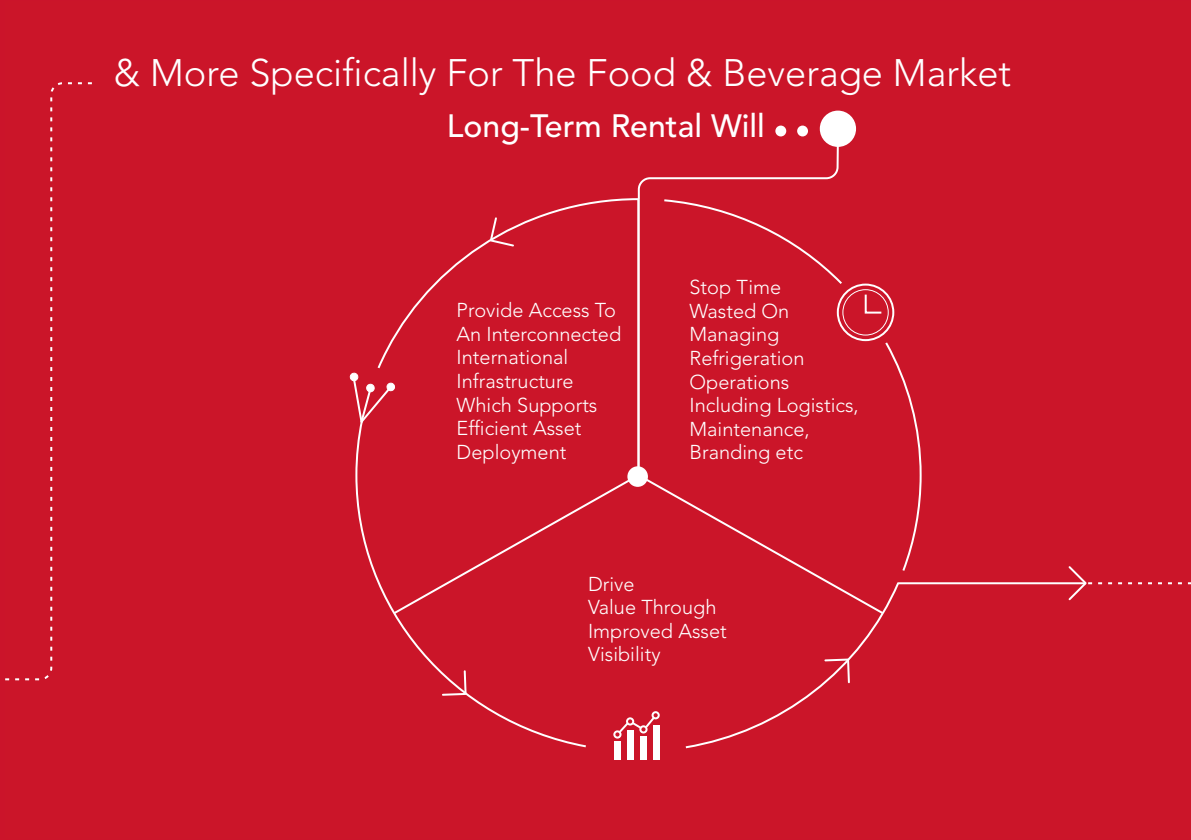
<style>
.page{position:relative;width:1191px;height:840px;background:#fff}
.page>*{position:absolute;margin:0;border:0;box-sizing:border-box;transform-origin:0 0}
.t1{font:300 38px "Avenir LT Std";color:#fff}
.t2{font:500 32px "Avenir LT Std";color:#fff}
.t3{font:300 20px/23.6px "Avenir LT Std";color:#fff}
</style>
<div class="page">
<div style="left:5px;top:1px;width:1186px;height:837px;background:#cb1529"></div>
<hr style="left:898px;top:582px;width:187px;height:2px;background:#fff">
<svg style="left:1066px;top:566px;width:125px;height:35px"></svg>
<svg style="left:3px;top:81px;width:89px;height:600px"></svg>
<svg style="left:377px;top:198px;width:545px;height:374px"></svg>
<svg style="left:637px;top:126px;width:203px;height:75px"></svg>
<div style="left:775px;top:125px;width:11px;height:11px;background:#fff;border-radius:50%"></div>
<div style="left:797px;top:125px;width:11px;height:11px;background:#fff;border-radius:50%"></div>
<div style="left:819px;top:110px;width:37px;height:37px;background:#fff;border-radius:50%"></div>
<svg style="left:355px;top:417px;width:233px;height:331px"></svg>
<svg style="left:685px;top:579px;width:216px;height:170px"></svg>
<svg style="left:353px;top:377px;width:39px;height:49px"></svg>
<div style="left:386px;top:382px;width:9px;height:9px;background:#fff;border-radius:3px"></div>
<div style="left:386px;top:382px;width:9px;height:9px;border:1px solid #fff;border-radius:3px"></div>
<div style="left:350px;top:372px;width:8px;height:9px;background:#fff;border-radius:3px"></div>
<div style="left:350px;top:372px;width:8px;height:9px;border:1px solid #fff;border-radius:3px"></div>
<div style="left:366px;top:383px;width:8px;height:9px;background:#fff;border-radius:3px"></div>
<div style="left:366px;top:383px;width:9px;height:9px;border:1px solid #fff;border-radius:3px"></div>
<div style="left:613px;top:730px;width:8px;height:8px;border:2px solid #fff;border-radius:50%"></div>
<div style="left:651px;top:710px;width:9px;height:9px;border:2px solid #fff;border-radius:50%"></div>
<svg style="left:616px;top:714px;width:40px;height:21px"></svg>
<div style="left:614px;top:740px;width:6px;height:19px;background:#fff"></div>
<div style="left:627px;top:730px;width:6px;height:29px;background:#fff"></div>
<div style="left:640px;top:736px;width:6px;height:23px;background:#fff"></div>
<div style="left:653px;top:724px;width:6px;height:35px;background:#fff"></div>
<svg style="left:863px;top:292px;width:20px;height:22px"></svg>
<div style="left:837px;top:283px;width:57px;height:58px;border:2px solid #fff;border-radius:50%"></div>
<div style="left:842px;top:289px;width:46px;height:46px;border:1px solid #fff;border-radius:50%"></div>
<h1 class="t1" style="left:113px;top:51px;width:899px">&amp; More Specifically For The Food &amp; Beverage Market</h1>
<h2 class="t2" style="left:447px;top:107px;width:319px">Long-Term Rental Will</h2>
<p class="t3" style="left:456px;top:298px;width:166px">Provide Access To<br>An Interconnected<br>International<br>Infrastructure<br>Which Supports<br>Efficient Asset<br>Deployment</p>
<p class="t3" style="left:689px;top:275px;width:171px">Stop Time<br>Wasted On<br>Managing<br>Refrigeration<br>Operations<br>Including Logistics,<br>Maintenance,<br>Branding etc</p>
<p class="t3" style="left:588px;top:571px;width:140px">Drive<br>Value Through<br>Improved Asset<br>Visibility</p>
</div>
